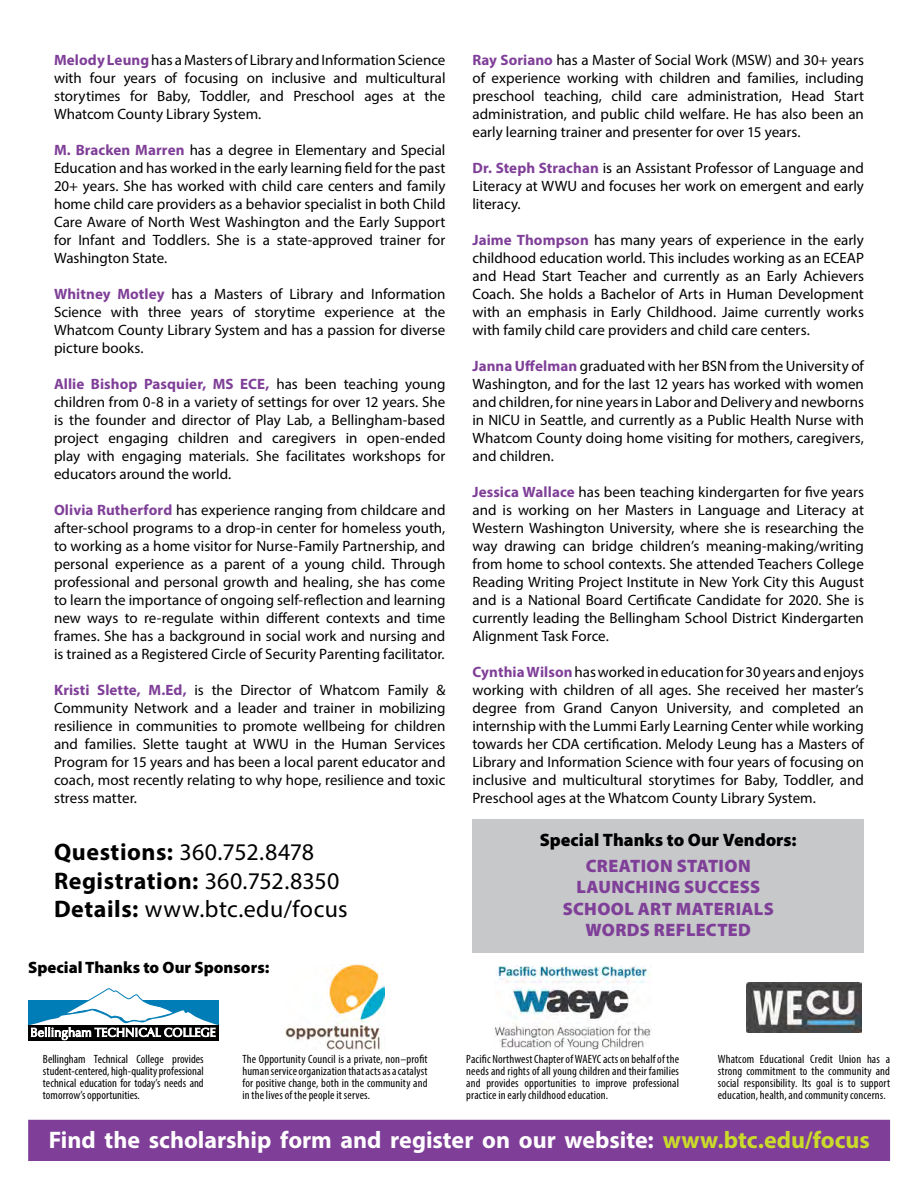
<style>
.page{position:relative;width:918px;height:1188px;background:#fff}
.page>*{position:absolute;margin:0;border:0;box-sizing:border-box;transform-origin:0 0}
.t1{font:24px/28.8px "Myriad Pro";letter-spacing:.01em;color:#000}
.t2{font:700 24px "Myriad Pro";letter-spacing:-.005em;color:#fff}
.t3{font:900 18px/21.6px "Myriad Pro";letter-spacing:.02em;color:#7f3f98;text-align:center}
.t4{font:900 18px "Myriad Pro";color:#000}
.t5{font:900 16.5px "Myriad Pro";color:#000}
.t6{font:15px/18px "Myriad Pro";color:#000;text-align:justify}
.t7{font:condensed 12px/12px "Myriad Pro";letter-spacing:.01em;color:#000;text-align:justify}
.s1{font-weight:700;color:#7f3f98}
.s2{font-weight:700}
.s3{color:#cbdb2a}
</style>
<div class="page">
<div style="left:472px;top:819px;width:392px;height:134px;background:#c7c8ca"></div>
<div style="left:28px;top:1120px;width:862px;height:41px;background:#7f3f98"></div>
<img style="left:285px;top:965px;width:100px;height:85px">
<img style="left:747px;top:982px;width:114px;height:50px">
<img style="left:494px;top:965px;width:157px;height:85px">
<div style="left:28px;top:1025px;width:191px;height:16px;background:#000"></div>
<svg style="left:28px;top:988px;width:190px;height:52px"></svg>
<p class="t6" style="left:54px;top:51px;width:393px"><span class="s1">Melody Leung</span> has a Masters of Library and Information Science with four years of focusing on inclusive and multicultural storytimes for Baby, Toddler, and Preschool ages at the Whatcom County Library System.</p>
<p class="t6" style="left:54px;top:141px;width:393px"><span class="s1">M. Bracken Marren</span> has a degree in Elementary and Special Education and has worked in the early learning field for the past 20+ years. She has worked with child care centers and family home child care providers as a behavior specialist in both Child Care Aware of North West Washington and the Early Support for Infant and Toddlers. She is a state-approved trainer for Washington State.</p>
<p class="t6" style="left:54px;top:285px;width:393px"><span class="s1">Whitney Motley</span> has a Masters of Library and Information Science with three years of storytime experience at the Whatcom County Library System and has a passion for diverse picture books.</p>
<p class="t6" style="left:54px;top:375px;width:393px"><span class="s1">Allie Bishop Pasquier, MS ECE,</span> has been teaching young children from 0-8 in a variety of settings for over 12 years. She is the founder and director of Play Lab, a Bellingham-based project engaging children and caregivers in open-ended play with engaging materials. She facilitates workshops for educators around the world.</p>
<p class="t6" style="left:54px;top:501px;width:393px"><span class="s1">Olivia Rutherford</span> has experience ranging from childcare and after-school programs to a drop-in center for homeless youth, to working as a home visitor for Nurse-Family Partnership, and personal experience as a parent of a young child. Through professional and personal growth and healing, she has come to learn the importance of ongoing self-reflection and learning new ways to re-regulate within different contexts and time frames. She has a background in social work and nursing and is trained as a Registered Circle of Security Parenting facilitator.</p>
<p class="t6" style="left:54px;top:681px;width:393px"><span class="s1">Kristi Slette, M.Ed,</span> is the Director of Whatcom Family &amp; Community Network and a leader and trainer in mobilizing resilience in communities to promote wellbeing for children and families. Slette taught at WWU in the Human Services Program for 15 years and has been a local parent educator and coach, most recently relating to why hope, resilience and toxic stress matter.</p>
<h1 class="t1" style="left:54px;top:837px;width:295px"><span class="s2">Questions:</span> 360.752.8478<br><span class="s2">Registration:</span> 360.752.8350<br><span class="s2">Details:</span> www.btc.edu/focus</h1>
<p class="t5" style="left:28px;top:957px;width:243px">Special Thanks to Our Sponsors:</p>
<p class="t6" style="left:472px;top:51px;width:393px"><span class="s1">Ray Soriano</span> has a Master of Social Work (MSW) and 30+ years of experience working with children and families, including preschool teaching, child care administration, Head Start administration, and public child welfare. He has also been an early learning trainer and presenter for over 15 years.</p>
<p class="t6" style="left:472px;top:159px;width:393px"><span class="s1">Dr. Steph Strachan</span> is an Assistant Professor of Language and Literacy at WWU and focuses her work on emergent and early literacy.</p>
<p class="t6" style="left:472px;top:231px;width:393px"><span class="s1">Jaime Thompson</span> has many years of experience in the early childhood education world. This includes working as an ECEAP and Head Start Teacher and currently as an Early Achievers Coach. She holds a Bachelor of Arts in Human Development with an emphasis in Early Childhood. Jaime currently works with family child care providers and child care centers.</p>
<p class="t6" style="left:472px;top:357px;width:393px"><span class="s1">Janna Uffelman</span> graduated with her BSN from the University of Washington, and for the last 12 years has worked with women and children, for nine years in Labor and Delivery and newborns in NICU in Seattle, and currently as a Public Health Nurse with Whatcom County doing home visiting for mothers, caregivers, and children.</p>
<p class="t6" style="left:472px;top:483px;width:393px"><span class="s1">Jessica Wallace</span> has been teaching kindergarten for five years and is working on her Masters in Language and Literacy at Western Washington University, where she is researching the way drawing can bridge children’s meaning-making/writing from home to school contexts. She attended Teachers College Reading Writing Project Institute in New York City this August and is a National Board Certificate Candidate for 2020. She is currently leading the Bellingham School District Kindergarten Alignment Task Force.</p>
<p class="t6" style="left:472px;top:663px;width:393px"><span class="s1">Cynthia Wilson</span> has worked in education for 30 years and enjoys working with children of all ages. She received her master’s degree from Grand Canyon University, and completed an internship with the Lummi Early Learning Center while working towards her CDA certification. Melody Leung has a Masters of Library and Information Science with four years of focusing on inclusive and multicultural storytimes for Baby, Toddler, and Preschool ages at the Whatcom County Library System.</p>
<p class="t4" style="left:540px;top:828px;width:258px">Special Thanks to Our Vendors:</p>
<p class="t3" style="left:563px;top:854px;width:213px">CREATION STATION<br>LAUNCHING SUCCESS<br>SCHOOL ART MATERIALS<br>WORDS REFLECTED</p>
<p class="t7" style="left:242px;top:1053px;width:187px">The Opportunity Council is a private, non–profit human service organization that acts as a catalyst for positive change, both in the community and in the lives of the people it serves.</p>
<p class="t7" style="left:43px;top:1053px;width:162px">Bellingham Technical College provides student-centered, high-quality professional technical education for today’s needs and tomorrow’s opportunities.</p>
<p class="t7" style="left:466px;top:1053px;width:214px">Pacific Northwest Chapter of WAEYC acts on behalf of the needs and rights of all young children and their families and provides opportunities to improve professional practice in early childhood education.</p>
<p class="t7" style="left:718px;top:1053px;width:174px">Whatcom Educational Credit Union has a strong commitment to the community and social responsibility. Its goal is to support education, health, and community concerns.</p>
<h1 class="t2" style="left:49px;top:1124px;width:823px">Find the scholarship form and register on our website: <span class="s3">www.btc.edu/focus</span></h1>
</div>
